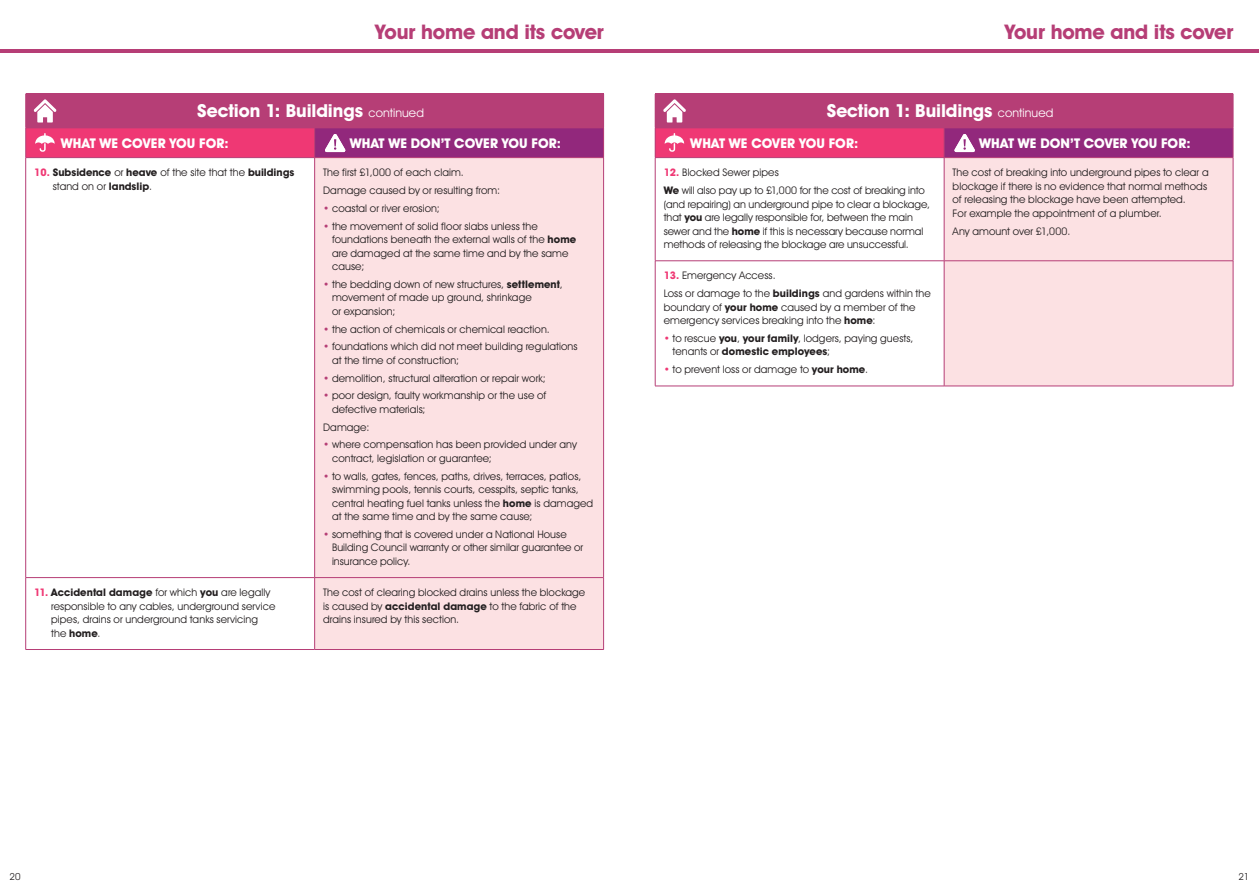
<style>
.page{position:relative;width:1259px;height:893px;background:#fff}
.page>*{position:absolute;margin:0;border:0;box-sizing:border-box;transform-origin:0 0}
.t1{font:700 20.25px "Avant Garde IT Cby BT";letter-spacing:-.01em;color:#b63e76}
.Heading{font:700 18px "Avant Garde IT Cby BT";letter-spacing:-.005em;color:#fff}
.t2{font:700 13.5px "Avant Garde IT Cby BT";letter-spacing:.005em;color:#fff}
.t3{font:10.5px/13.5px "Avant Garde IT Cby BT";letter-spacing:.01em;color:#231f20}
.t4{font:700 10.5px/13.5px "Avant Garde IT Cby BT";color:#231f20}
.t5{font:9.75px "Avant Garde IT Cby BT";color:#231f20}
.s1{font-weight:400;font-size:12px}
.s2{color:#ef3874}
.s3{font-weight:400}
.s4{color:#b63e76}
.s5{font-weight:700}
.s6{font-weight:700;color:#ef3874}
</style>
<div class="page">
<hr style="left:0;top:50px;width:1259px;height:3px;background:#b63e76">
<div style="left:655px;top:94px;width:578px;height:34px;background:#b63e76"></div>
<div style="left:655px;top:128px;width:289px;height:30px;background:#ef3874"></div>
<div style="left:944px;top:128px;width:289px;height:30px;background:#92287c"></div>
<svg style="left:656px;top:158px;width:288px;height:228px"></svg>
<div style="left:945px;top:158px;width:287px;height:228px;background:#fce1e3"></div>
<hr style="left:655px;top:128px;width:289px;height:1px;background:#b63e76">
<svg style="left:655px;top:128px;width:1px;height:29px"></svg>
<hr style="left:944px;top:128px;width:289px;height:1px;background:#b63e76">
<svg style="left:944px;top:129px;width:1px;height:28px"></svg>
<svg style="left:1232px;top:128px;width:1px;height:29px"></svg>
<hr style="left:655px;top:261px;width:1px;height:125px;background:#b63e76">
<hr style="left:944px;top:261px;width:1px;height:125px;background:#b63e76">
<hr style="left:1232px;top:261px;width:1px;height:125px;background:#b63e76">
<hr style="left:655px;top:386px;width:289px;height:1px;background:#b63e76">
<hr style="left:944px;top:386px;width:289px;height:1px;background:#b63e76">
<hr style="left:655px;top:157px;width:289px;height:1px;background:#b63e76">
<hr style="left:655px;top:158px;width:1px;height:103px;background:#b63e76">
<hr style="left:944px;top:157px;width:289px;height:1px;background:#b63e76">
<hr style="left:944px;top:158px;width:1px;height:103px;background:#b63e76">
<hr style="left:1232px;top:158px;width:1px;height:103px;background:#b63e76">
<hr style="left:655px;top:261px;width:289px;height:1px;background:#b63e76">
<hr style="left:944px;top:261px;width:289px;height:1px;background:#b63e76">
<svg style="left:664px;top:133px;width:20px;height:19px"></svg>
<div style="left:26px;top:94px;width:577px;height:34px;background:#b63e76"></div>
<div style="left:26px;top:128px;width:289px;height:30px;background:#ef3874"></div>
<div style="left:315px;top:128px;width:288px;height:30px;background:#92287c"></div>
<svg style="left:26px;top:158px;width:288px;height:491px"></svg>
<div style="left:315px;top:158px;width:288px;height:491px;background:#fce1e3"></div>
<hr style="left:25px;top:94px;width:1px;height:34px;background:#b63e76">
<hr style="left:603px;top:94px;width:1px;height:34px;background:#b63e76">
<hr style="left:26px;top:128px;width:289px;height:1px;background:#b63e76">
<svg style="left:25px;top:128px;width:1px;height:29px"></svg>
<hr style="left:315px;top:128px;width:289px;height:1px;background:#b63e76">
<svg style="left:314px;top:129px;width:1px;height:28px"></svg>
<svg style="left:603px;top:129px;width:1px;height:28px"></svg>
<hr style="left:26px;top:157px;width:289px;height:1px;background:#b63e76">
<hr style="left:25px;top:158px;width:1px;height:419px;background:#b63e76">
<hr style="left:315px;top:157px;width:289px;height:1px;background:#b63e76">
<hr style="left:314px;top:158px;width:1px;height:419px;background:#b63e76">
<hr style="left:603px;top:158px;width:1px;height:419px;background:#b63e76">
<hr style="left:26px;top:577px;width:289px;height:1px;background:#b63e76">
<hr style="left:25px;top:578px;width:1px;height:71px;background:#b63e76">
<hr style="left:315px;top:577px;width:289px;height:1px;background:#b63e76">
<hr style="left:314px;top:578px;width:1px;height:71px;background:#b63e76">
<hr style="left:603px;top:578px;width:1px;height:71px;background:#b63e76">
<hr style="left:26px;top:649px;width:289px;height:1px;background:#b63e76">
<hr style="left:315px;top:649px;width:289px;height:1px;background:#b63e76">
<svg style="left:35px;top:133px;width:20px;height:19px"></svg>
<svg style="left:325px;top:134px;width:21px;height:18px"></svg>
<svg style="left:954px;top:134px;width:21px;height:18px"></svg>
<svg style="left:34px;top:99px;width:22px;height:24px"></svg>
<svg style="left:663px;top:99px;width:23px;height:24px"></svg>
<p class="t1" style="left:375px;top:19px;width:230px">Your home and its cover</p>
<p class="t1" style="left:1004px;top:19px;width:230px">Your home and its cover</p>
<p class="Heading" style="left:197px;top:100px;width:228px">Section 1: Buildings <span class="s1">continued</span></p>
<p class="t2" style="left:61px;top:135px;width:170px">WHAT WE COVER YOU FOR:</p>
<p class="t2" style="left:350px;top:135px;width:213px">WHAT WE DON’T COVER YOU FOR:</p>
<p class="t4" style="left:53px;top:166px;width:243px;text-indent:-19px"><span class="s2">10.</span> Subsidence <span class="s3">or</span> heave <span class="s3">of the site that the</span> buildings <span class="s3">stand on or</span> landslip<span class="s3">.</span></p>
<p class="t3" style="left:323px;top:166px;width:142px">The first £1,000 of each claim.</p>
<p class="t3" style="left:323px;top:183px;width:178px">Damage caused by or resulting from:</p>
<p class="t3" style="left:323px;top:201px;width:118px"><span class="s4">•</span> coastal or river erosion;</p>
<p class="t3" style="left:332px;top:219px;width:246px;text-indent:-9px"><span class="s4">•</span> the movement of solid floor slabs unless the foundations beneath the external walls of the <span class="s5">home </span>are damaged at the same time and by the same cause;</p>
<p class="t3" style="left:332px;top:277px;width:232px;text-indent:-9px"><span class="s4">•</span> the bedding down of new structures, <span class="s5">settlement</span>, movement of made up ground, shrinkage<br>or expansion;</p>
<p class="t3" style="left:323px;top:322px;width:228px"><span class="s4">•</span> the action of chemicals or chemical reaction.</p>
<p class="t3" style="left:332px;top:340px;width:247px;text-indent:-9px"><span class="s4">•</span> foundations which did not meet building regulations at the time of construction;</p>
<p class="t3" style="left:323px;top:371px;width:224px"><span class="s4">•</span> demolition, structural alteration or repair work;</p>
<p class="t3" style="left:332px;top:389px;width:216px;text-indent:-9px"><span class="s4">•</span> poor design, faulty workmanship or the use of defective materials;</p>
<p class="t3" style="left:323px;top:420px;width:48px">Damage:</p>
<p class="t3" style="left:332px;top:438px;width:246px;text-indent:-9px"><span class="s4">•</span> where compensation has been provided under any contract, legislation or guarantee;</p>
<p class="t3" style="left:332px;top:469px;width:262px;text-indent:-9px"><span class="s4">•</span> to walls, gates, fences, paths, drives, terraces, patios, swimming pools, tennis courts, cesspits, septic tanks, central heating fuel tanks unless the <span class="s5">home</span> is damaged at the same time and by the same cause;</p>
<p class="t3" style="left:332px;top:527px;width:253px;text-indent:-9px"><span class="s4">•</span> something that is covered under a National House<br>Building Council warranty or other similar guarantee or insurance policy.</p>
<p class="t3" style="left:51px;top:586px;width:226px;text-indent:-17px"><span class="s6">11.</span> <span class="s5">Accidental damage</span> for which <span class="s5">you</span> are legally responsible to any cables, underground service pipes, drains or underground tanks servicing the <span class="s5">home</span>.</p>
<p class="t3" style="left:323px;top:586px;width:264px">The cost of clearing blocked drains unless the blockage is caused by <span class="s5">accidental damage</span> to the fabric of the drains insured by this section.</p>
<p class="Heading" style="left:827px;top:100px;width:228px">Section 1: Buildings <span class="s1">continued</span></p>
<p class="t2" style="left:690px;top:135px;width:170px">WHAT WE COVER YOU FOR:</p>
<p class="t2" style="left:979px;top:135px;width:213px">WHAT WE DON’T COVER YOU FOR:</p>
<p class="t3" style="left:663px;top:166px;width:117px"><span class="s6">12.</span> Blocked Sewer pipes</p>
<p class="t3" style="left:663px;top:183px;width:268px"><span class="s5">We</span> will also pay up to £1,000 for the cost of breaking into (and repairing) an underground pipe to clear a blockage, that <span class="s5">you</span> are legally responsible for, between the main sewer and the <span class="s5">home</span> if this is necessary because normal methods of releasing the blockage are unsuccessful.</p>
<p class="t3" style="left:952px;top:166px;width:257px">The cost of breaking into underground pipes to clear a blockage if there is no evidence that normal methods of releasing the blockage have been attempted.<br>For example the appointment of a plumber.</p>
<p class="t3" style="left:952px;top:224px;width:119px">Any amount over £1,000.</p>
<p class="t3" style="left:663px;top:269px;width:113px"><span class="s6">13.</span> Emergency Access.</p>
<p class="t3" style="left:663px;top:287px;width:269px">Loss or damage to the <span class="s5">buildings</span> and gardens within the boundary of <span class="s5">your home</span> caused by a member of the emergency services breaking into the <span class="s5">home</span>:</p>
<p class="t3" style="left:672px;top:331px;width:242px;text-indent:-9px"><span class="s2">•</span> to rescue <span class="s5">you</span>, <span class="s5">your family</span>, lodgers, paying guests, tenants or <span class="s5">domestic employees</span>;</p>
<p class="t3" style="left:663px;top:363px;width:206px"><span class="s2">•</span> to prevent loss or damage to <span class="s5">your home</span>.</p>
<p class="t5" style="left:10px;top:871px;width:13px">20</p>
<p class="t5" style="left:1238px;top:871px;width:13px">21</p>
</div>
